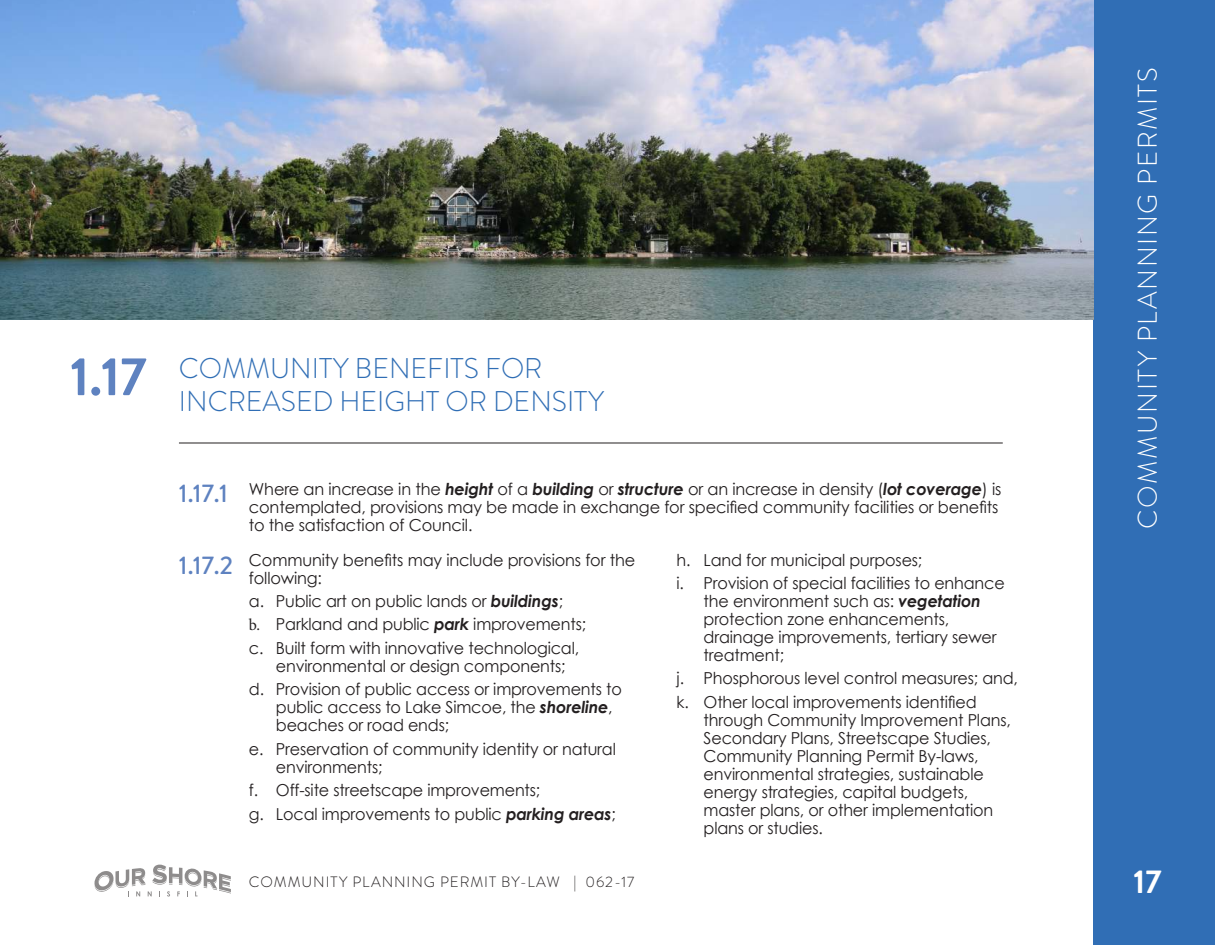
<style>
.page{position:relative;width:1215px;height:945px;background:#fff}
.page>*{position:absolute;margin:0;border:0;box-sizing:border-box;transform-origin:0 0}
.t1{font:700 33px "Brandon Grotesque";color:#fff}
.t2{font:300 28.5px/33px "Brandon Grotesque";color:#306eb5}
.t3{font:300 27px "Brandon Grotesque";letter-spacing:.06em;color:#fff}
.t4{font:16.5px/18px "Century Gothic";letter-spacing:-.01em;color:#231f20}
.t5{font:300 15px "Brandon Grotesque";letter-spacing:.06em;color:#231f20}
.s1{font-weight:700;font-size:54px;color:#5e82c0}
.s2{font-family:"Brandon Grotesque";font-weight:500;font-size:25.5px;color:#5e82c0}
.s3{font-weight:700;font-style:italic}
.s4{font-family:"Minion Pro"}
</style>
<div class="page">
<svg style="left:94px;top:865px;width:137px;height:32px"></svg>
<div style="left:1094px;top:0;width:121px;height:945px;background:#306eb5"></div>
<hr style="left:179px;top:443px;width:824px;height:1px;background:#231f20">
<img style="left:0;top:0;width:1094px;height:319px">
<h3 class="t2" style="left:179px;top:352px;width:427px;text-indent:-109px"><span class="s1">1.17</span> COMMUNITY BENEFITS FOR<br>INCREASED HEIGHT OR DENSITY</h3>
<p class="t4" style="left:249px;top:480px;width:754px;text-indent:-70px"><span class="s2">1.17.1</span> Where an increase in the <span class="s3">height</span> of a <span class="s3">building</span> or <span class="s3">structure</span> or an increase in density (<span class="s3">lot coverage</span>) is contemplated, provisions may be made in exchange for specified community facilities or benefits to the satisfaction of Council.</p>
<p class="t4" style="left:249px;top:551px;width:388px;text-indent:-70px"><span class="s2">1.17.2</span> Community benefits may include provisions for the following:</p>
<p class="t4" style="left:249px;top:592px;width:316px">a. Public art on public lands or <span class="s3">buildings</span>;</p>
<p class="t4" style="left:249px;top:615px;width:339px"><span class="s4">b.</span> Parkland and public <span class="s3">park</span> improvements;</p>
<p class="t4" style="left:276px;top:639px;width:305px;text-indent:-27px">c. Built form with innovative technological, environmental or design components;</p>
<p class="t4" style="left:276px;top:680px;width:347px;text-indent:-27px">d. Provision of public access or improvements to public access to Lake Simcoe, the <span class="s3">shoreline</span>, beaches or road ends;</p>
<p class="t4" style="left:276px;top:740px;width:341px;text-indent:-27px">e. Preservation of community identity or natural environments;</p>
<p class="t4" style="left:249px;top:781px;width:293px">f. Off-site streetscape improvements;</p>
<p class="t4" style="left:249px;top:804px;width:369px">g. Local improvements to public <span class="s3">parking areas</span>;</p>
<p class="t4" style="left:677px;top:551px;width:247px">h. Land for municipal purposes;</p>
<p class="t4" style="left:704px;top:574px;width:303px;text-indent:-27px">i. Provision of special facilities to enhance the environment such as: <span class="s3">vegetation </span>protection zone enhancements, drainage improvements, tertiary sewer treatment;</p>
<p class="t4" style="left:677px;top:669px;width:343px">j. Phosphorous level control measures; and,</p>
<p class="t4" style="left:704px;top:693px;width:309px;text-indent:-27px">k. Other local improvements identified through Community Improvement Plans, Secondary Plans, Streetscape Studies, Community Planning Permit By-laws, environmental strategies, sustainable energy strategies, capital budgets, master plans, or other implementation plans or studies.</p>
<p class="t5" style="left:249px;top:871px;width:387px">COMMUNITY PLANNING PERMIT BY-LAW | 062-17</p>
<h3 class="t3" style="left:1129px;top:529px;width:463px;rotate:-90deg">COMMUNIT Y PLANNING PERMITS</h3>
<h1 class="t1" style="left:1134px;top:859px;width:29px">17</h1>
</div>
